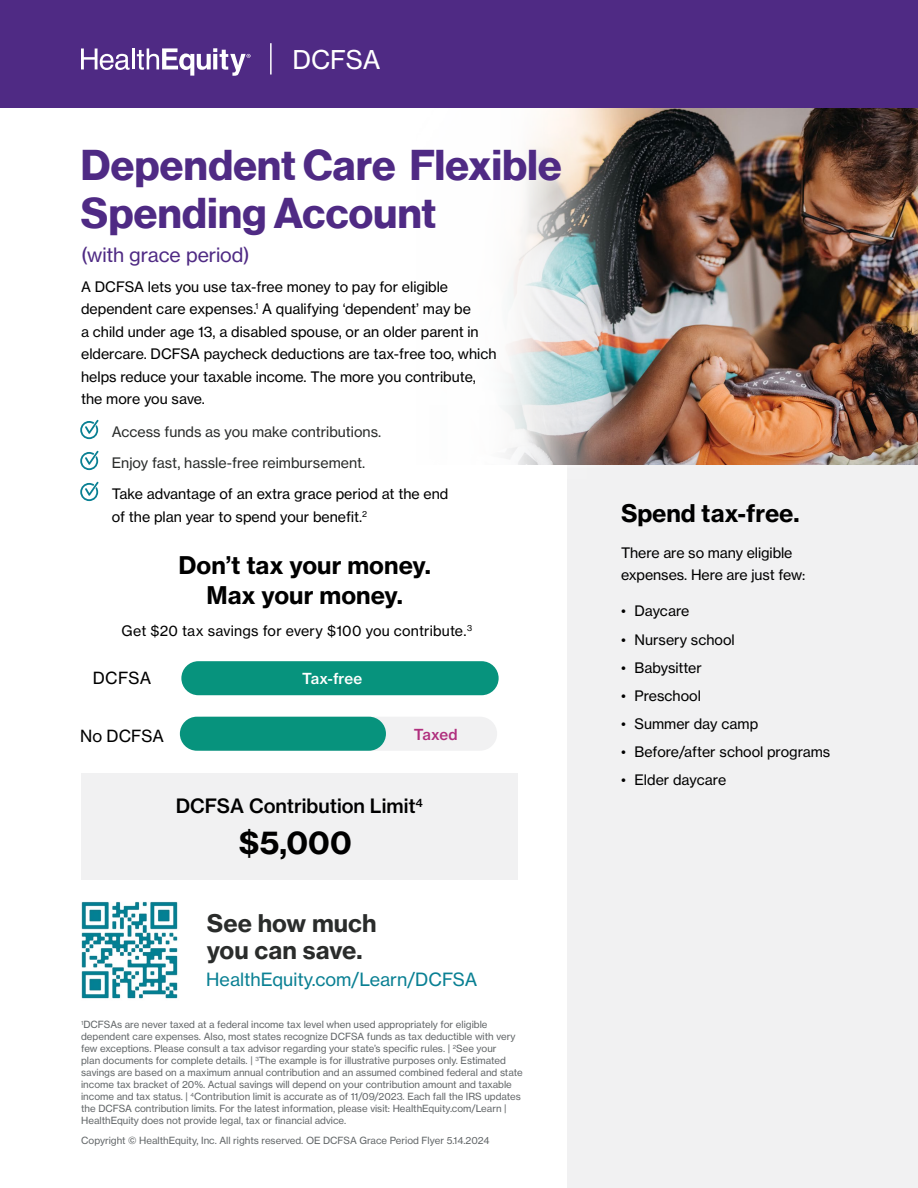
<style>
.page{position:relative;width:918px;height:1188px;background:#fff}
.page>*{position:absolute;margin:0;border:0;box-sizing:border-box;transform-origin:0 0}
.Main_header_-_New{font:42px/48px "N Haas Grotesk DS Pro 75 Bd";letter-spacing:.01em;color:#4f2a84}
.Main_title_-_New{font:30px "N Haas Grotesk TX Pro 75 Bd";color:#000}
.t1{font:25.5px "N Haas Grotesk TX Pro 55 Rg";letter-spacing:-.005em;color:#fff}
.Sub_header_or_section_header{font:24px/30px "N Haas Grotesk TX Pro 75 Bd";color:#000;text-align:center}
.Body_copy_header{font:24px/27px "N Haas Grotesk TX Pro 75 Bd";color:#2a2c2b}
.Main_subheader_-_New{font:24px "N Haas Grotesk TX Pro 75 Bd";letter-spacing:-.005em;color:#000}
.Sub_header_or_section_header-2{font:19.5px "N Haas Grotesk TX Pro 65 Md";color:#000}
.Body_copy{font:19.5px "N Haas Grotesk TX Pro 55 Rg";letter-spacing:-.005em;color:#4f2a84}
.Main_title{font:18px "N Haas Grotesk TX Pro 55 Rg";color:#098093}
.Main_title-2{font:16.5px "N Haas Grotesk TX Pro 55 Rg";letter-spacing:.005em;color:#000}
.Main_title-3{font:15px "N Haas Grotesk TX Pro 65 Md";letter-spacing:-.005em;color:#fff}
.Main_title-4{font:15px "N Haas Grotesk TX Pro 65 Md";letter-spacing:-.01em;color:#b02f7e}
.Body_copy-2{font:14.25px/22.5px "N Haas Grotesk TX Pro 55 Rg";color:#000}
.Body_copy-3{font:14.25px "N Haas Grotesk TX Pro 55 Rg";color:#2a2c2b}
.Main_subheader_-_New-2{font:14.25px/22.5px "N Haas Grotesk TX Pro 55 Rg";letter-spacing:-.005em;color:#000}
.Body_-_copy{font:14.25px "N Haas Grotesk TX Pro 55 Rg";letter-spacing:.015em;color:#000}
.Disclosure{font:9.75px/12px "N Haas Grotesk TX Pro 55 Rg";color:#636769}
</style>
<div class="page">
<div style="left:567px;top:364px;width:351px;height:824px;background:#f1f1f2"></div>
<img style="left:638px;top:107px;width:280px;height:357px">
<div style="left:342px;top:92px;width:265px;height:387px;background:#fff"></div>
<img style="left:447px;top:107px;width:191px;height:361px">
<div style="left:0;top:0;width:918px;height:107px;background:#4f2a84"></div>
<svg style="left:81px;top:49px;width:49px;height:21px"></svg>
<hr style="left:132px;top:49px;width:2px;height:20px;background:#fff">
<svg style="left:137px;top:48px;width:114px;height:28px"></svg>
<hr style="left:270px;top:43px;width:2px;height:32px;background:#fff">
<img style="left:81px;top:901px;width:97px;height:98px">
<div style="left:181px;top:661px;width:318px;height:34px;background:#07937d;border-radius:17px"></div>
<div style="left:188px;top:717px;width:309px;height:34px;background:#f1f1f2;border-radius:17px"></div>
<div style="left:180px;top:717px;width:206px;height:34px;background:#07937d;border-radius:17px"></div>
<div style="left:81px;top:773px;width:437px;height:107px;background:#f1f1f2"></div>
<svg style="left:80px;top:420px;width:19px;height:19px"></svg>
<svg style="left:80px;top:451px;width:19px;height:19px"></svg>
<svg style="left:80px;top:482px;width:19px;height:19px"></svg>
<p class="t1" style="left:292px;top:44px;width:90px">DCFSA</p>
<p class="Main_header_-_New" style="left:81px;top:142px;width:482px">Dependent Care Flexible<br>Spending Account</p>
<p class="Body_copy" style="left:81px;top:243px;width:170px">(with grace period)</p>
<p class="Body_copy-2" style="left:81px;top:275px;width:417px">A DCFSA lets you use tax-free money to pay for eligible dependent care expenses.<sup>1</sup> A qualifying ‘dependent’ may be<br>a child under age 13, a disabled spouse, or an older parent in eldercare. DCFSA paycheck deductions are tax-free too, which helps reduce your taxable income. The more you contribute, the more you save.</p>
<p class="Body_copy-3" style="left:112px;top:423px;width:271px">Access funds as you make contributions.</p>
<p class="Body_copy-3" style="left:112px;top:454px;width:255px">Enjoy fast, hassle-free reimbursement.</p>
<p class="Body_copy-2" style="left:112px;top:483px;width:338px">Take advantage of an extra grace period at the end of the plan year to spend your benefit.<sup>2</sup></p>
<p class="Sub_header_or_section_header" style="left:178px;top:551px;width:254px">Don’t tax your money.<br>Max your money.</p>
<p class="Body_-_copy" style="left:122px;top:622px;width:352px">Get $20 tax savings for every $100 you contribute.<sup>3</sup></p>
<p class="Main_title-2" style="left:93px;top:668px;width:60px">DCFSA</p>
<p class="Main_title-3" style="left:302px;top:669px;width:61px">Tax-free</p>
<p class="Main_title-2" style="left:80px;top:726px;width:85px">No DCFSA</p>
<p class="Main_title-4" style="left:414px;top:725px;width:45px">Taxed</p>
<p class="Sub_header_or_section_header-2" style="left:176px;top:794px;width:249px">DCFSA Contribution Limit<sup>4</sup></p>
<p class="Main_title_-_New" style="left:239px;top:824px;width:115px">$5,000</p>
<p class="Body_copy_header" style="left:207px;top:909px;width:171px">See how much you can save.</p>
<p class="Main_title" style="left:206px;top:968px;width:273px">HealthEquity.com/Learn/DCFSA</p>
<p class="Disclosure" style="left:81px;top:1019px;width:443px"><sup>1</sup>DCFSAs are never taxed at a federal income tax level when used appropriately for eligible dependent care expenses. Also, most states recognize DCFSA funds as tax deductible with very few exceptions. Please consult a tax advisor regarding your state’s specific rules. | <sup>2</sup>See your<br>plan documents for complete details. | <sup>3</sup>The example is for illustrative purposes only. Estimated savings are based on a maximum annual contribution and an assumed combined federal and state income tax bracket of 20%. Actual savings will depend on your contribution amount and taxable income and tax status. | <sup>4</sup>Contribution limit is accurate as of 11/09/2023. Each fall the IRS updates the DCFSA contribution limits. For the latest information, please visit: HealthEquity.com/Learn | HealthEquity does not provide legal, tax or financial advice.</p>
<p class="Disclosure" style="left:81px;top:1134px;width:410px">Copyright © HealthEquity, Inc. All rights reserved. OE DCFSA Grace Period Flyer 5.14.2024</p>
<p class="Main_subheader_-_New" style="left:621px;top:498px;width:180px">Spend tax-free.</p>
<p class="Main_subheader_-_New-2" style="left:621px;top:541px;width:186px">There are so many eligible expenses. Here are just few:</p>
<p class="Body_copy-2" style="left:621px;top:600px;width:70px">• Daycare</p>
<p class="Body_copy-2" style="left:621px;top:628px;width:115px">• Nursery school</p>
<p class="Body_copy-2" style="left:621px;top:656px;width:82px">• Babysitter</p>
<p class="Body_copy-2" style="left:621px;top:684px;width:81px">• Preschool</p>
<p class="Body_copy-2" style="left:621px;top:713px;width:139px">• Summer day camp</p>
<p class="Body_copy-2" style="left:621px;top:741px;width:211px">• Before/after school programs</p>
<p class="Body_copy-2" style="left:621px;top:769px;width:107px">• Elder daycare</p>
</div>
